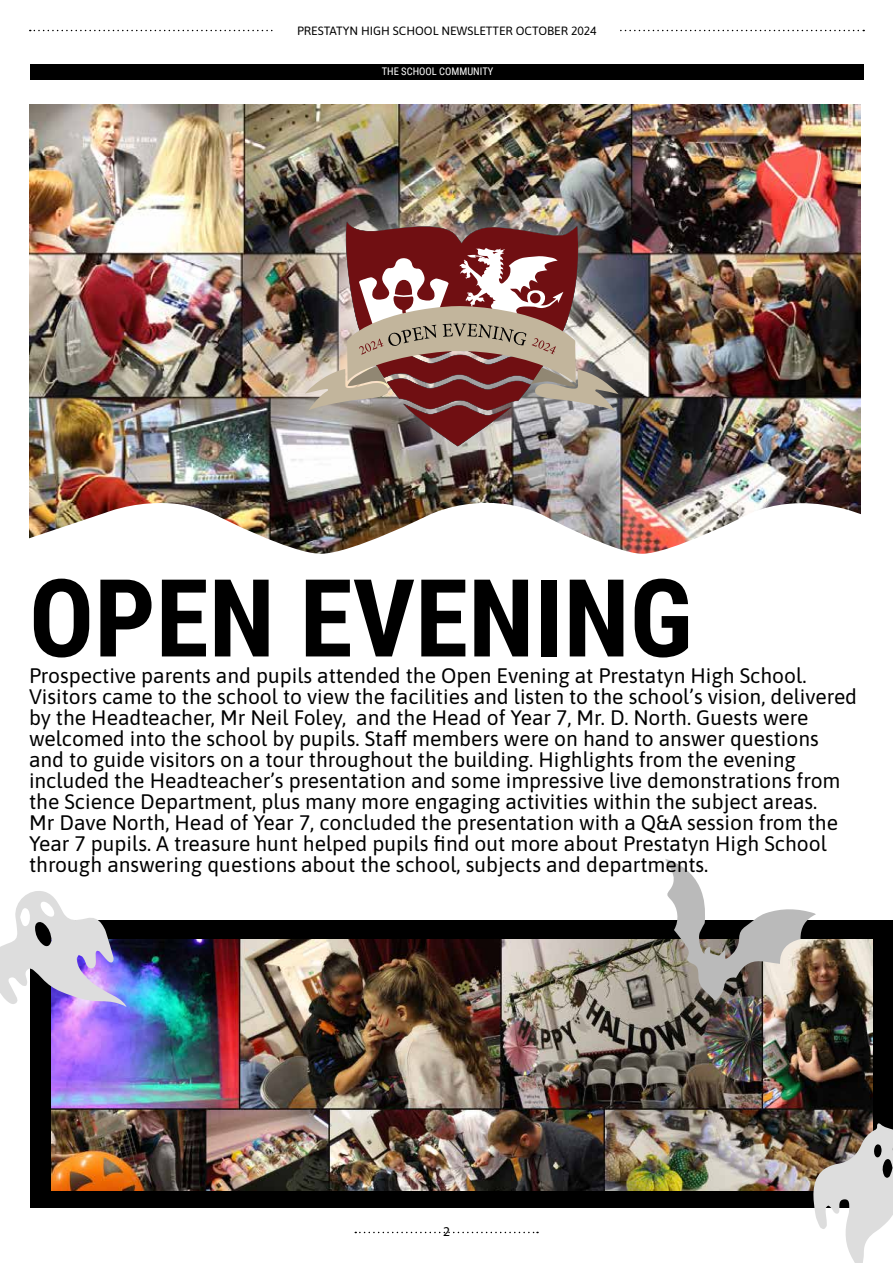
<style>
.page{position:relative;width:893px;height:1263px;background:#fff}
.page>*{position:absolute;margin:0;border:0;box-sizing:border-box;transform-origin:0 0}
.t1{font:700 108px "Roboto Condensed";color:#000}
.t2{font:21px/21px "Asap";color:#000}
.t3{font:13.5px "Myriad Pro";color:#000}
.t4{font:12px "Asap";color:#000}
.t5{font:10.5px "Roboto Condensed";color:#fff}
</style>
<div class="page">
<svg style="left:355px;top:1232px;width:183px;height:1px"></svg>
<svg style="left:30px;top:30px;width:834px;height:1px"></svg>
<div style="left:30px;top:64px;width:833px;height:16px;background:#000"></div>
<div style="left:275px;top:24px;width:344px;height:15px;background:#fff"></div>
<img style="left:29px;top:105px;width:832px;height:398px">
<div style="left:31px;top:921px;width:862px;height:287px;background:#000"></div>
<img style="left:51px;top:939px;width:822px;height:252px">
<svg style="left:665px;top:859px;width:151px;height:142px"></svg>
<svg style="left:0;top:891px;width:127px;height:116px"></svg>
<div style="left:272px;top:187px;width:379px;height:295px;background:#fff;opacity:.75"></div>
<img style="left:305px;top:222px;width:314px;height:224px">
<svg style="left:813px;top:1122px;width:80px;height:141px"></svg>
<img style="left:29px;top:503px;width:832px;height:51px">
<p class="t4" style="left:297px;top:23px;width:301px">PRESTATYN HIGH SCHOOL NEWSLETTER OCTOBER 2024</p>
<p class="t5" style="left:382px;top:64px;width:113px">THE SCHOOL COMMUNITY</p>
<h1 class="t1" style="left:29px;top:542px;width:665px">OPEN EVENING</h1>
<p class="t2" style="left:29px;top:664px;width:829px">Prospective parents and pupils attended the Open Evening at Prestatyn High School.<br>Visitors came to the school to view the facilities and listen to the school’s vision, delivered by the Headteacher, Mr Neil Foley, and the Head of Year 7, Mr. D. North. Guests were welcomed into the school by pupils. Staff members were on hand to answer questions and to guide visitors on a tour throughout the building. Highlights from the evening included the Headteacher’s presentation and some impressive live demonstrations from the Science Department, plus many more engaging activities within the subject areas.<br>Mr Dave North, Head of Year 7, concluded the presentation with a Q&amp;A session from the Year 7 pupils. A treasure hunt helped pupils find out more about Prestatyn High School through answering questions about the school, subjects and departments.</p>
<p class="t3" style="left:443px;top:1223px;width:8px">2</p>
</div>
